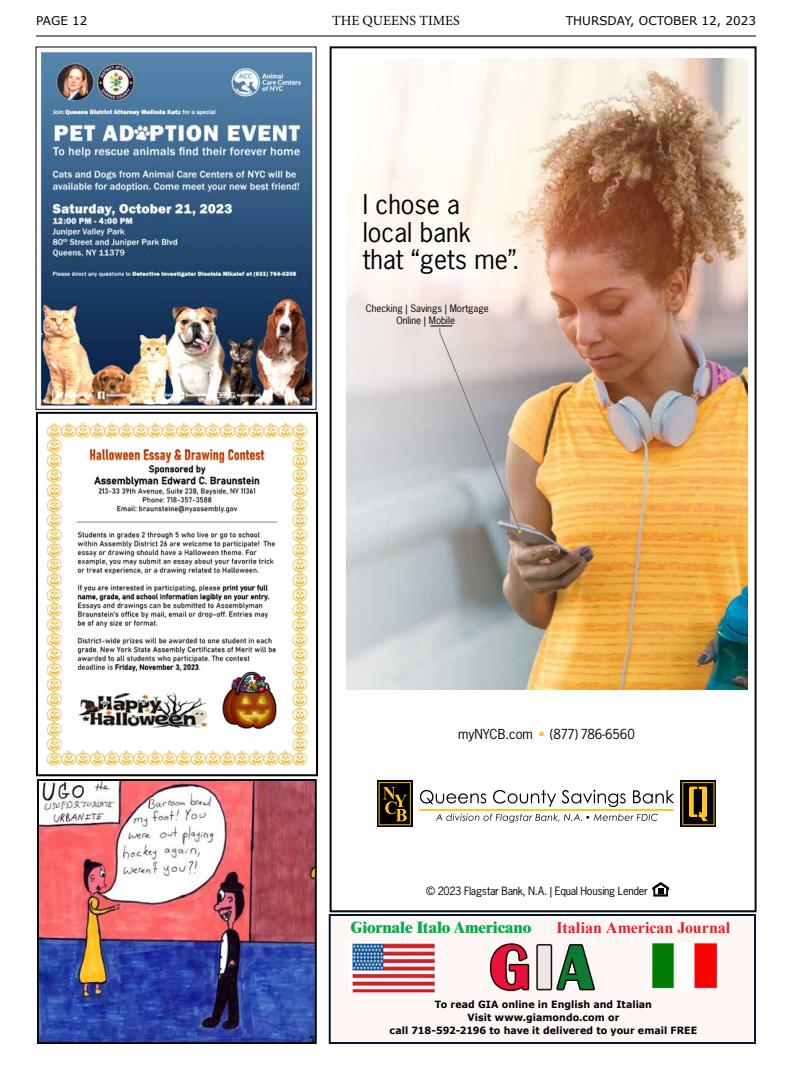
<style>
.page{position:relative;width:792px;height:1080px;background:#fff}
.page>*{position:absolute;margin:0;border:0;box-sizing:border-box;transform-origin:0 0}
.t1{font:25.6px/27.3px "News Gothic Std";color:#000}
.t2{font:800 16px "Times";letter-spacing:-.005em;color:#04af4b}
.t3{font:700 16px "Times New Roman";color:#ed1d24}
.t4{font:14px "Minion Pro";color:#000}
.t5{font:13px "News Gothic Std";color:#000}
.t6{font:12px "Verdana";color:#000}
.t7{font:10.8px "News Gothic Std";letter-spacing:-.025em;color:#000}
.t8{font:700 10px/13px "Verdana";letter-spacing:.005em;color:#000;text-align:center;scale:.95 1}
.t9{font:9.6px/11.6px "News Gothic Std";color:#000;text-align:center}
.t10{font:8.7px "News Gothic Std";color:#ffc425}
.s1{color:#ffc425}
</style>
<div class="page">
<hr style="left:36px;top:36px;width:720px;height:1px;background:#000">
<div style="left:329px;top:914px;width:427px;height:130px;background:#fff7f6;border:2px solid #011837"></div>
<img style="left:352px;top:943px;width:83px;height:50px">
<img style="left:651px;top:943px;width:67px;height:46px">
<img style="left:489px;top:943px;width:106px;height:49px">
<img style="left:346px;top:58px;width:402px;height:839px">
<div style="left:330px;top:46px;width:427px;height:866px;border:2px solid #070c0b"></div>
<img style="left:46px;top:422px;width:262px;height:344px">
<div style="left:36px;top:412px;width:282px;height:364px;border:2px solid #000"></div>
<img style="left:38px;top:49px;width:275px;height:359px">
<img style="left:40px;top:782px;width:274px;height:259px">
<div style="left:37px;top:779px;width:280px;height:265px;border:2px solid #070c0b"></div>
<p class="t6" style="left:36px;top:12px;width:53px">PAGE 12</p>
<h3 class="t4" style="left:332px;top:11px;width:129px">THE QUEENS TIMES</h3>
<p class="t6" style="left:566px;top:12px;width:192px">THURSDAY, OCTOBER 12, 2023</p>
<h1 class="t1" style="left:363px;top:191px;width:158px">I chose a<br>local bank<br>that “gets me”.</h1>
<p class="t9" style="left:366px;top:302px;width:124px">Checking | Savings | Mortgage<br>Online | Mobile</p>
<p class="t10" style="left:518px;top:526px;width:6px">•</p>
<h3 class="t5" style="left:458px;top:726px;width:178px">myNYCB.com <span class="s1">•</span> (877) 786-6560</h3>
<p class="t7" style="left:426px;top:884px;width:223px">© 2023 Flagstar Bank, N.A. | Equal Housing Lender</p>
<h2 class="t2" style="left:351px;top:918px;width:182px">Giornale Italo Americano</h2>
<h2 class="t3" style="left:557px;top:916px;width:175px">Italian American Journal</h2>
<p class="t8" style="left:390px;top:998px;width:325px">To read GIA online in English and Italian<br>Visit www.giamondo.com or<br>call 718-592-2196 to have it delivered to your email FREE</p>
</div>
